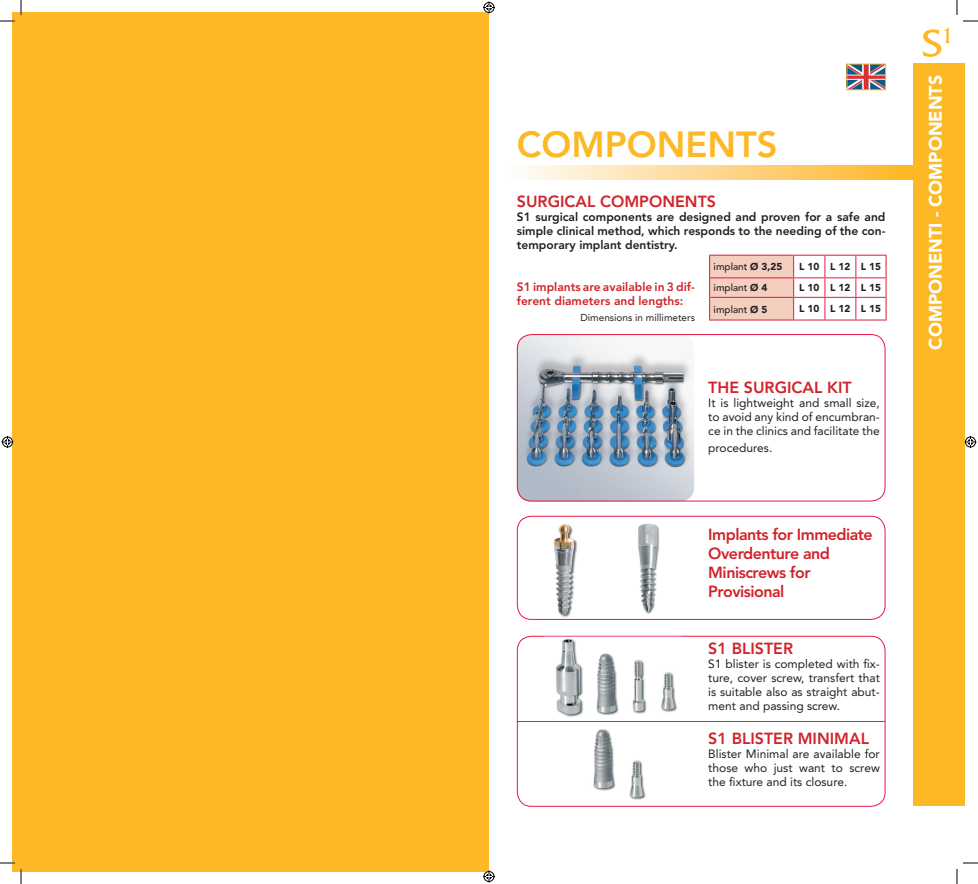
<style>
.page{position:relative;width:978px;height:884px;background:#fff}
.page>*{position:absolute;margin:0;border:0;box-sizing:border-box;transform-origin:0 0}
.t1{font:800 36px "Avenir";color:#fcb825}
.t2{font:900 18px "Avenir";color:#fff}
.t3{font:800 16px/19.2px "Avenir";letter-spacing:-.03em;color:#d1232a}
.t4{font:800 16px "Avenir";color:#d1232a}
.t5{font:12px/14px "Avenir";color:#231f20;text-align:justify}
.t6{font:800 12px/14px "Avenir";color:#231f20;text-align:justify}
.t7{font:800 12px/14px "Avenir";color:#d1232a}
.t8{font:500 10px "Avenir";color:#231f20}
.t9{font:900 10px "Avenir";color:#231f20}
.t10{font:10px "Avenir";color:#231f20}
.s1{font-weight:900}
</style>
<div class="page">
<svg style="left:516px;top:635px;width:370px;height:171px"></svg>
<div style="left:12px;top:12px;width:477px;height:859px;background:#fcb825"></div>
<svg style="left:526px;top:165px;width:387px;height:15px;background:#fdd78c"></svg>
<hr style="left:793px;top:255px;width:31px;height:1px;background:#d1232a">
<hr style="left:824px;top:255px;width:31px;height:1px;background:#d1232a">
<hr style="left:855px;top:255px;width:31px;height:1px;background:#d1232a">
<svg style="left:885px;top:256px;width:1px;height:63px"></svg>
<hr style="left:793px;top:319px;width:31px;height:1px;background:#d1232a">
<hr style="left:824px;top:319px;width:31px;height:1px;background:#d1232a">
<hr style="left:855px;top:319px;width:31px;height:1px;background:#d1232a">
<hr style="left:793px;top:277px;width:31px;height:1px;background:#ed1748">
<hr style="left:824px;top:277px;width:31px;height:1px;background:#ed1748">
<hr style="left:855px;top:277px;width:30px;height:1px;background:#ed1748">
<hr style="left:793px;top:297px;width:31px;height:1px;background:#ed1748">
<svg style="left:709px;top:255px;width:85px;height:65px;background:#f2c2b6"></svg>
<hr style="left:824px;top:297px;width:31px;height:1px;background:#ed1748">
<svg style="left:824px;top:256px;width:1px;height:63px"></svg>
<hr style="left:855px;top:297px;width:30px;height:1px;background:#ed1748">
<svg style="left:855px;top:256px;width:1px;height:63px"></svg>
<svg style="left:516px;top:515px;width:370px;height:104px"></svg>
<svg style="left:516px;top:334px;width:370px;height:167px"></svg>
<img style="left:544px;top:637px;width:143px;height:84px">
<img style="left:584px;top:724px;width:68px;height:78px">
<hr style="left:517px;top:721px;width:368px;height:1px;background:#ed1748">
<div style="left:913px;top:64px;width:51px;height:742px;background:#fcb825"></div>
<svg style="left:922px;top:27px;width:27px;height:30px"></svg>
<img style="left:848px;top:66px;width:36px;height:22px">
<div style="left:846px;top:64px;width:40px;height:26px;border:1px solid #fcb825"></div>
<svg style="left:0;top:0;width:22px;height:22px"></svg>
<svg style="left:0;top:862px;width:22px;height:22px"></svg>
<svg style="left:956px;top:0;width:21px;height:22px"></svg>
<svg style="left:956px;top:862px;width:21px;height:22px"></svg>
<svg style="left:483px;top:2px;width:12px;height:12px"></svg>
<svg style="left:483px;top:870px;width:12px;height:12px"></svg>
<svg style="left:2px;top:436px;width:12px;height:12px"></svg>
<svg style="left:964px;top:436px;width:12px;height:12px"></svg>
<h1 class="t1" style="left:517px;top:123px;width:262px">COMPONENTS</h1>
<h3 class="t4" style="left:517px;top:192px;width:201px">SURGICAL COMPONENTS</h3>
<p class="t6" style="left:517px;top:210px;width:370px">S1 surgical components are designed and proven for a safe and simple clinical method, which responds to the needing of the con&shy;temporary implant dentistry.</p>
<p class="t7" style="left:517px;top:280px;width:179px">S1 implants are available in 3 dif&shy;ferent diameters and lengths:</p>
<p class="t10" style="left:580px;top:312px;width:116px">Dimensions in millimeters</p>
<p class="t8" style="left:713px;top:261px;width:70px">implant <span class="s1">Ø 3,25</span></p>
<p class="t9" style="left:799px;top:261px;width:83px">L 10 L 12 L 15</p>
<p class="t8" style="left:713px;top:282px;width:55px">implant <span class="s1">Ø 4</span></p>
<p class="t9" style="left:799px;top:282px;width:83px">L 10 L 12 L 15</p>
<p class="t8" style="left:713px;top:303px;width:55px">implant <span class="s1">Ø 5</span></p>
<p class="t9" style="left:799px;top:303px;width:83px">L 10 L 12 L 15</p>
<h3 class="t4" style="left:708px;top:378px;width:145px">THE SURGICAL KIT</h3>
<p class="t5" style="left:708px;top:396px;width:173px">It is lightweight and small size, to avoid any kind of encumbran&shy;ce in the clinics and facilitate the</p>
<p class="t5" style="left:708px;top:441px;width:66px">procedures.</p>
<h3 class="t3" style="left:708px;top:524px;width:166px">Implants for Immediate<br>Overdenture and<br>Miniscrews for<br>Provisional</h3>
<h3 class="t4" style="left:708px;top:639px;width:86px">S1 BLISTER</h3>
<p class="t5" style="left:708px;top:657px;width:173px">S1 blister is completed with fix&shy;ture, cover screw, transfert that is suitable also as straight abut&shy;ment and passing screw.</p>
<h3 class="t4" style="left:708px;top:729px;width:162px">S1 BLISTER MINIMAL</h3>
<p class="t5" style="left:708px;top:747px;width:173px">Blister Minimal are available for those who just want to screw the fixture and its closure.</p>
<h2 class="t2" style="left:924px;top:350px;width:276px;rotate:-90deg">COMPONENTI - COMPONENTS</h2>
</div>
